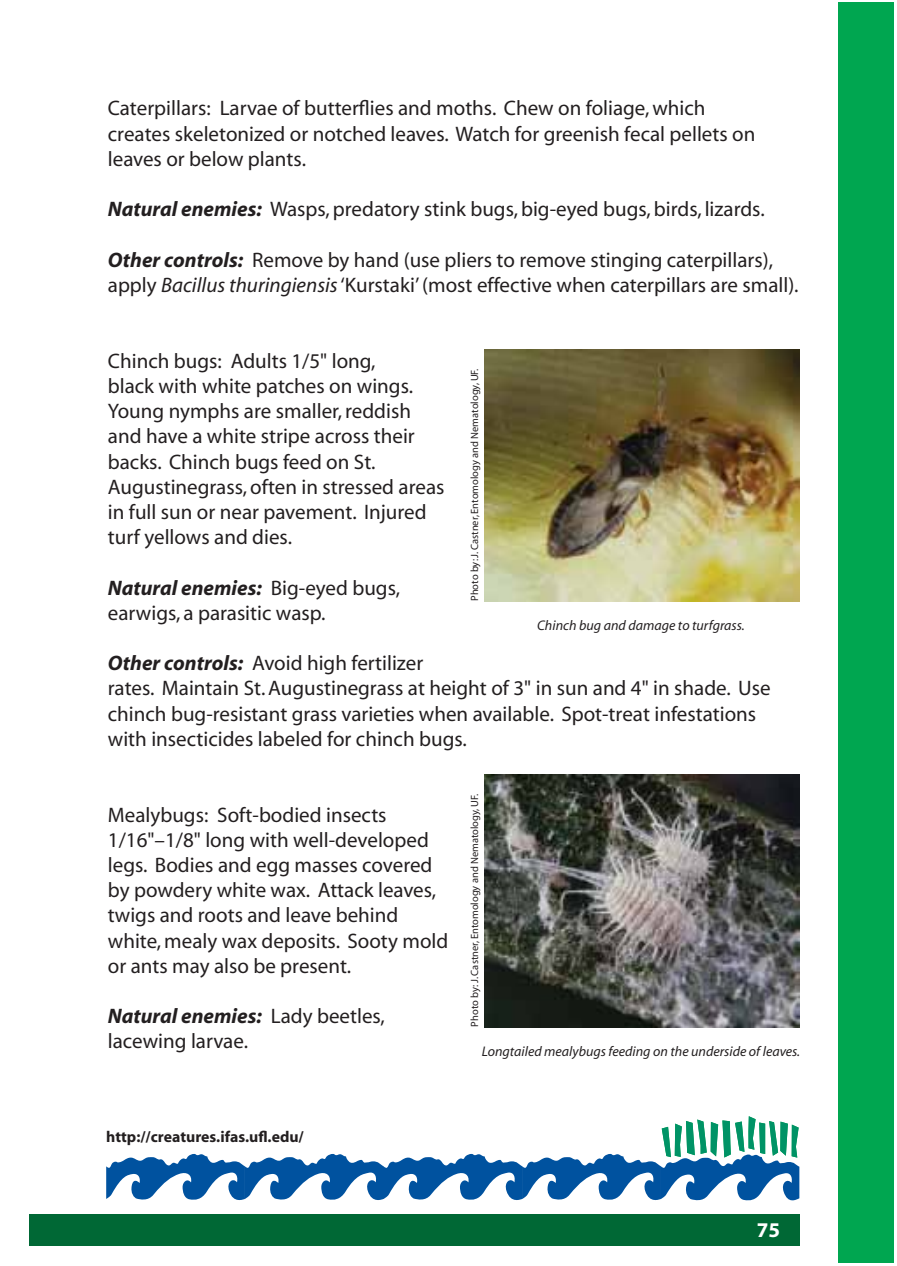
<style>
.page{position:relative;width:897px;height:1266px;background:#fff}
.page>*{position:absolute;margin:0;border:0;box-sizing:border-box;transform-origin:0 0}
.t1{font:21px/25.2px "Myriad";color:#231f20}
.t2{font:700 21px "Myriad";color:#fff}
.t3{font:700 15.75px "Myriad";color:#231f20}
.t4{font:italic 14px "Myriad";color:#231f20}
.t5{font:10.5px "Myriad";color:#231f20}
.s1{font-family:"Myriad Pro"}
.s2{font-weight:700;font-style:italic}
.s3{font-style:italic}
</style>
<div class="page">
<div style="left:30px;top:1213px;width:769px;height:31px;background:#006835"></div>
<div style="left:838px;top:3px;width:56px;height:1260px;background:#00a650"></div>
<svg style="left:106px;top:1116px;width:693px;height:84px"></svg>
<img style="left:484px;top:349px;width:315px;height:252px">
<img style="left:484px;top:774px;width:315px;height:252px">
<p class="t1" style="left:108px;top:97px;width:648px"><span class="s1">Caterpillars:</span> Larvae of butterflies and moths. Chew on foliage, which creates skeletonized or notched leaves. Watch for greenish fecal pellets on leaves or below plants.</p>
<p class="t1" style="left:108px;top:198px;width:658px"><span class="s2">Natural enemies:</span> Wasps, predatory stink bugs, big-eyed bugs, birds, lizards.</p>
<p class="t1" style="left:108px;top:249px;width:692px"><span class="s2">Other controls:</span> Remove by hand (use pliers to remove stinging caterpillars), apply <span class="s3">Bacillus thuringiensis</span> ‘Kurstaki’ (most effective when caterpillars are small).</p>
<p class="t1" style="left:108px;top:349px;width:338px"><span class="s1">Chinch bugs:</span> Adults 1/5" long,<br>black with white patches on wings.<br>Young nymphs are smaller, reddish and have a white stripe across their backs. Chinch bugs feed on St.<br>Augustinegrass, often in stressed areas in full sun or near pavement. Injured turf yellows and dies.</p>
<p class="t1" style="left:108px;top:576px;width:293px"><span class="s2">Natural enemies:</span> Big-eyed bugs, earwigs, a parasitic wasp.</p>
<p class="t1" style="left:108px;top:652px;width:664px"><span class="s2">Other controls:</span> Avoid high fertilizer<br>rates. Maintain St. Augustinegrass at height of 3" in sun and 4" in shade. Use chinch bug-resistant grass varieties when available. Spot-treat infestations with insecticides labeled for chinch bugs.</p>
<p class="t5" style="left:470px;top:601px;width:234px;rotate:-90deg">Photo by: J. Castner, Entomology and Nematology, UF.</p>
<p class="t4" style="left:537px;top:620px;width:209px">Chinch bug and damage to turfgrass.</p>
<p class="t1" style="left:108px;top:803px;width:342px"><span class="s1">Mealybugs:</span> Soft-bodied insects 1/16"–1/8" long with well-developed legs. Bodies and egg masses covered by powdery white wax. Attack leaves, twigs and roots and leave behind white, mealy wax deposits. Sooty mold or ants may also be present.</p>
<p class="t1" style="left:108px;top:1005px;width:278px"><span class="s2">Natural enemies:</span> Lady beetles, lacewing larvae.</p>
<p class="t5" style="left:470px;top:1026px;width:234px;rotate:-90deg">Photo by: J. Castner, Entomology and Nematology, UF.</p>
<p class="t4" style="left:481px;top:1045px;width:320px">Longtailed mealybugs feeding on the underside of leaves.</p>
<p class="t3" style="left:106px;top:1130px;width:199px">http://creatures.ifas.ufl.edu/</p>
<p class="t2" style="left:756px;top:1221px;width:25px">75</p>
</div>
